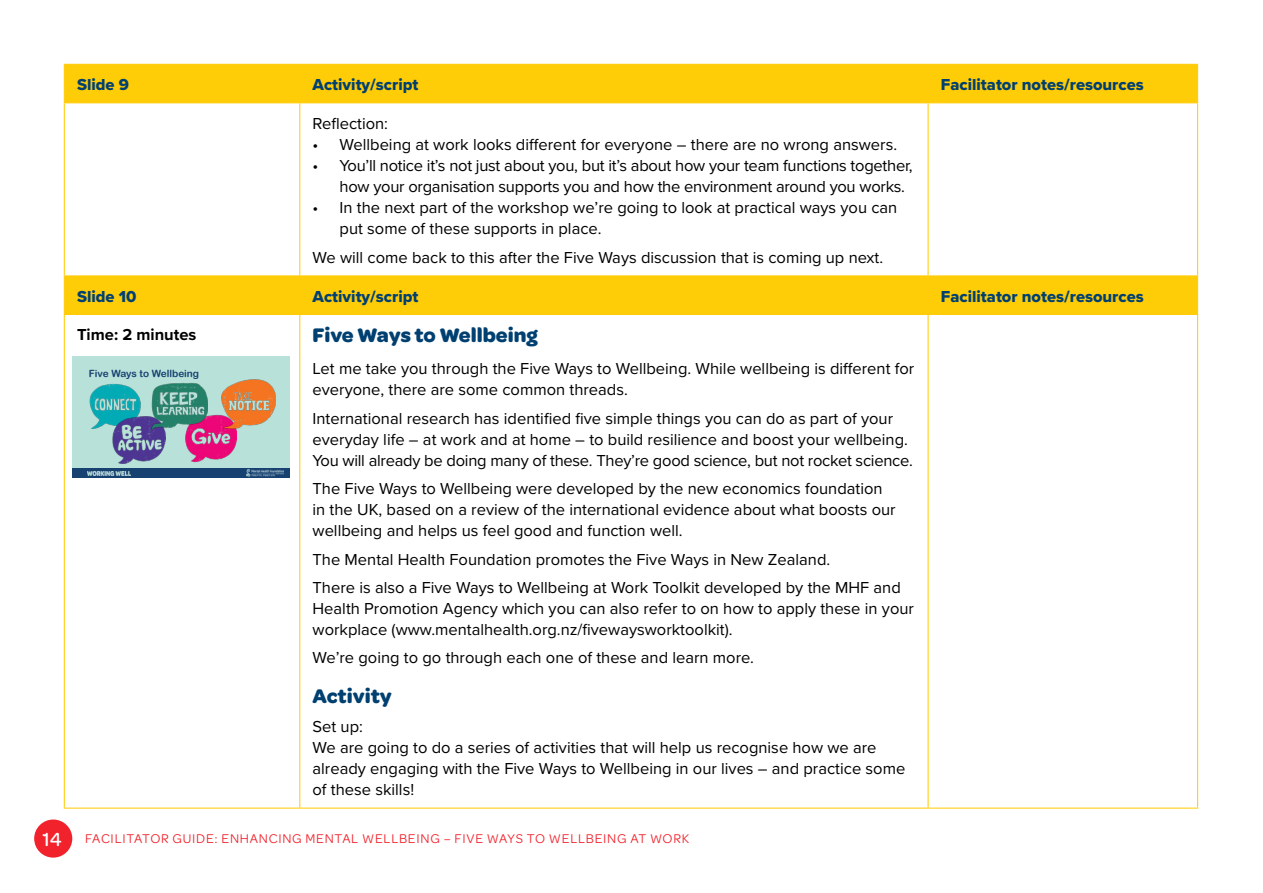
<style>
.page{position:relative;width:1263px;height:893px;background:#fff}
.page>*{position:absolute;margin:0;border:0;box-sizing:border-box;transform-origin:0 0}
.t1{font:700 21px "Omnes";color:#004071}
.t2{font:16.5px/21px "Proxima Nova";color:#000}
.t3{font:16.5px "Proxima Nova Extrabld";color:#004071}
.t4{font:700 16.5px "Proxima Nova";color:#000}
.t5{font:13.5px "Omnes";letter-spacing:.055em;color:#f1222c}
.t6{font:10.05px "Arial Rounded MT Bold";letter-spacing:-.01em;color:#164170}
.s1{font-weight:500;font-size:20.1px;color:#fff}
</style>
<div class="page">
<svg style="left:65px;top:65px;width:1132px;height:249px"></svg>
<hr style="left:64px;top:65px;width:1px;height:37px;background:#ffcc08">
<hr style="left:64px;top:64px;width:236px;height:1px;background:#ffcc08">
<hr style="left:300px;top:64px;width:628px;height:1px;background:#ffcc08">
<hr style="left:928px;top:64px;width:270px;height:1px;background:#ffcc08">
<hr style="left:299px;top:65px;width:1px;height:37px;background:#ffcc08">
<hr style="left:927px;top:65px;width:2px;height:37px;background:#ffcc08">
<hr style="left:1197px;top:65px;width:1px;height:37px;background:#ffcc08">
<hr style="left:64px;top:103px;width:1px;height:172px;background:#ffcc08">
<hr style="left:64px;top:102px;width:236px;height:1px;background:#ffcc08">
<hr style="left:300px;top:102px;width:628px;height:1px;background:#ffcc08">
<hr style="left:928px;top:102px;width:270px;height:1px;background:#ffcc08">
<hr style="left:299px;top:103px;width:1px;height:172px;background:#ffcc08">
<hr style="left:927px;top:103px;width:2px;height:172px;background:#ffcc08">
<hr style="left:1197px;top:103px;width:1px;height:172px;background:#ffcc08">
<hr style="left:64px;top:276px;width:1px;height:38px;background:#ffcc08">
<hr style="left:64px;top:275px;width:236px;height:1px;background:#ffcc08">
<hr style="left:300px;top:275px;width:628px;height:1px;background:#ffcc08">
<hr style="left:928px;top:275px;width:270px;height:1px;background:#ffcc08">
<hr style="left:299px;top:276px;width:1px;height:38px;background:#ffcc08">
<hr style="left:927px;top:276px;width:2px;height:38px;background:#ffcc08">
<hr style="left:1197px;top:276px;width:1px;height:38px;background:#ffcc08">
<hr style="left:64px;top:315px;width:1px;height:493px;background:#ffcc08">
<hr style="left:64px;top:314px;width:236px;height:1px;background:#ffcc08">
<hr style="left:300px;top:314px;width:628px;height:1px;background:#ffcc08">
<hr style="left:928px;top:314px;width:270px;height:1px;background:#ffcc08">
<hr style="left:299px;top:315px;width:1px;height:493px;background:#ffcc08">
<hr style="left:927px;top:315px;width:2px;height:493px;background:#ffcc08">
<hr style="left:1197px;top:315px;width:1px;height:493px;background:#ffcc08">
<hr style="left:64px;top:808px;width:236px;height:1px;background:#ffcc08">
<hr style="left:300px;top:808px;width:628px;height:1px;background:#ffcc08">
<hr style="left:928px;top:808px;width:270px;height:1px;background:#ffcc08">
<div style="left:72px;top:356px;width:218px;height:121px;background:#b8e1da"></div>
<div style="left:72px;top:468px;width:218px;height:9px;background:#164170"></div>
<img style="left:246px;top:470px;width:37px;height:6px">
<img style="left:87px;top:471px;width:44px;height:4px">
<img style="left:89px;top:383px;width:52px;height:46px">
<img style="left:185px;top:414px;width:52px;height:48px">
<img style="left:222px;top:379px;width:53px;height:50px">
<img style="left:112px;top:416px;width:53px;height:48px">
<img style="left:150px;top:383px;width:58px;height:47px">
<div style="left:34px;top:819px;width:38px;height:39px;background:#f1222c;border-radius:50%"></div>
<p class="t3" style="left:77px;top:72px;width:53px">Slide 9</p>
<p class="t3" style="left:313px;top:72px;width:107px">Activity/script</p>
<p class="t3" style="left:941px;top:72px;width:204px">Facilitator notes/resources</p>
<p class="t2" style="left:313px;top:112px;width:77px">Reflection:</p>
<p class="t2" style="left:313px;top:133px;width:586px">• Wellbeing at work looks different for everyone – there are no wrong answers.</p>
<p class="t2" style="left:340px;top:154px;width:575px;text-indent:-27px">• You’ll notice it’s not just about you, but it’s about how your team functions together, how your organisation supports you and how the environment around you works.</p>
<p class="t2" style="left:340px;top:196px;width:559px;text-indent:-27px">• In the next part of the workshop we’re going to look at practical ways you can put some of these supports in place.</p>
<p class="t2" style="left:313px;top:246px;width:572px">We will come back to this after the Five Ways discussion that is coming up next.</p>
<p class="t3" style="left:77px;top:284px;width:61px">Slide 10</p>
<p class="t3" style="left:313px;top:284px;width:107px">Activity/script</p>
<p class="t3" style="left:941px;top:284px;width:204px">Facilitator notes/resources</p>
<p class="t4" style="left:77px;top:322px;width:121px">Time: 2 minutes</p>
<p class="t1" style="left:313px;top:323px;width:227px">Five Ways to Wellbeing</p>
<p class="t2" style="left:313px;top:357px;width:603px">Let me take you through the Five Ways to Wellbeing. While wellbeing is different for everyone, there are some common threads.</p>
<p class="t2" style="left:313px;top:407px;width:602px">International research has identified five simple things you can do as part of your everyday life – at work and at home – to build resilience and boost your wellbeing.<br>You will already be doing many of these. They’re good science, but not rocket science.</p>
<p class="t2" style="left:313px;top:478px;width:585px">The Five Ways to Wellbeing were developed by the new economics foundation in the UK, based on a review of the international evidence about what boosts our wellbeing and helps us feel good and function well.</p>
<p class="t2" style="left:313px;top:544px;width:590px;line-height:28.2px">The Mental Health Foundation promotes the Five Ways in New Zealand.<br>There is also a Five Ways to Wellbeing at Work Toolkit developed by the MHF and</p>
<p class="t2" style="left:313px;top:597px;width:603px">Health Promotion Agency which you can also refer to on how to apply these in your workplace (www.mentalhealth.org.nz/fivewaysworktoolkit).</p>
<p class="t2" style="left:313px;top:646px;width:443px">We’re going to go through each one of these and learn more.</p>
<p class="t1" style="left:313px;top:684px;width:81px">Activity</p>
<p class="t2" style="left:313px;top:716px;width:594px">Set up:<br>We are going to do a series of activities that will help us recognise how we are already engaging with the Five Ways to Wellbeing in our lives – and practice some of these skills!</p>
<p class="t6" style="left:89px;top:368px;width:112px">Five Ways to Wellbeing</p>
<p class="t5" style="left:43px;top:831px;width:648px"><span class="s1">14</span> FACILITATOR GUIDE: ENHANCING MENTAL WELLBEING – FIVE WAYS TO WELLBEING AT WORK</p>
</div>
